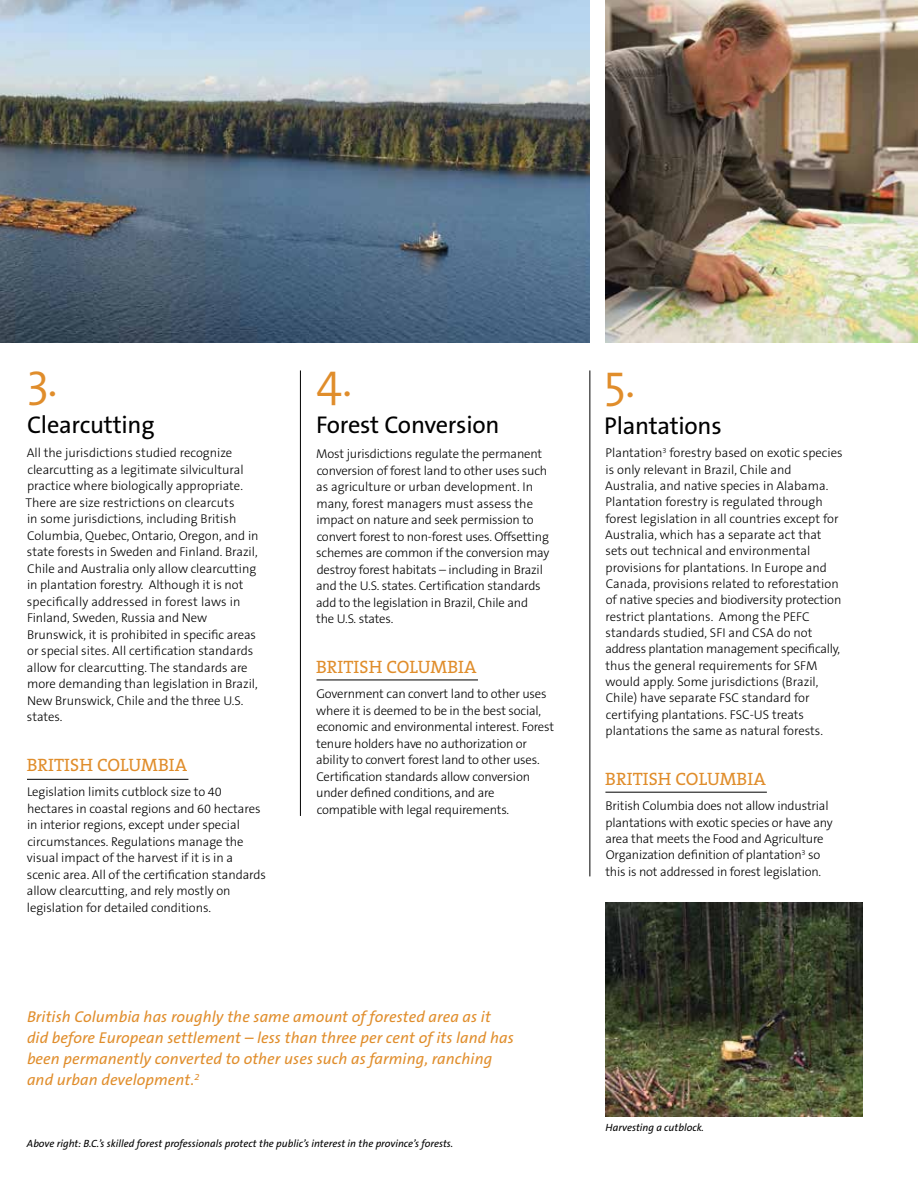
<style>
.page{position:relative;width:918px;height:1188px;background:#fff}
.page>*{position:absolute;margin:0;border:0;box-sizing:border-box;transform-origin:0 0}
.t1{font:300 47.25px "The Sans";color:#e08d2b}
.t2{font:24.3px "The Sans B5 Plain";letter-spacing:-.01em;color:#000}
.t3{font:18px "The Serif B5 Plain";letter-spacing:.005em;color:#e08d2b}
.t4{font:italic 15.75px/21px "The Sans B5 Plain";letter-spacing:.005em;color:#e08d2b}
.t5{font:300 12.75px/16.5px "The Sans B3";letter-spacing:-.005em;color:#000}
.t6{font:italic 10.5px "The Sans B5 Plain";color:#000}
</style>
<div class="page">
<img style="left:0;top:0;width:590px;height:343px">
<hr style="left:300px;top:370px;width:1px;height:446px;background:#000">
<hr style="left:590px;top:370px;width:1px;height:506px;background:#000">
<img style="left:606px;top:0;width:312px;height:343px">
<img style="left:606px;top:902px;width:256px;height:214px">
<hr style="left:27px;top:779px;width:161px;height:1px;background:#000">
<hr style="left:317px;top:680px;width:161px;height:1px;background:#000">
<hr style="left:605px;top:792px;width:162px;height:1px;background:#000">
<h1 class="t1" style="left:27px;top:341px;width:32px">3.</h1>
<h1 class="t1" style="left:316px;top:341px;width:37px">4.</h1>
<h2 class="t2" style="left:27px;top:413px;width:129px">Clearcutting</h2>
<h2 class="t2" style="left:316px;top:413px;width:185px">Forest Conversion</h2>
<p class="t5" style="left:26px;top:445px;width:235px">All the jurisdictions studied recognize clearcutting as a legitimate silvicultural practice where biologically appropriate.<br>There are size restrictions on clearcuts<br>in some jurisdictions, including British Columbia, Quebec, Ontario, Oregon, and in state forests in Sweden and Finland. Brazil, Chile and Australia only allow clearcutting in plantation forestry. Although it is not specifically addressed in forest laws in Finland, Sweden, Russia and New Brunswick, it is prohibited in specific areas or special sites. All certification standards allow for clearcutting. The standards are more demanding than legislation in Brazil, New Brunswick, Chile and the three U.S. states.</p>
<h3 class="t3" style="left:27px;top:756px;width:162px">BRITISH COLUMBIA</h3>
<p class="t5" style="left:27px;top:784px;width:241px">Legislation limits cutblock size to 40 hectares in coastal regions and 60 hectares in interior regions, except under special circumstances. Regulations manage the visual impact of the harvest if it is in a scenic area. All of the certification standards allow clearcutting, and rely mostly on legislation for detailed conditions.</p>
<p class="t5" style="left:316px;top:446px;width:235px">Most jurisdictions regulate the permanent conversion of forest land to other uses such as agriculture or urban development. In many, forest managers must assess the impact on nature and seek permission to convert forest to non-forest uses. Offsetting schemes are common if the conversion may destroy forest habitats – including in Brazil and the U.S. states. Certification standards add to the legislation in Brazil, Chile and the U.S. states.</p>
<h3 class="t3" style="left:316px;top:658px;width:162px">BRITISH COLUMBIA</h3>
<p class="t5" style="left:316px;top:686px;width:239px">Government can convert land to other uses where it is deemed to be in the best social, economic and environmental interest. Forest tenure holders have no authorization or ability to convert forest land to other uses.<br>Certification standards allow conversion under defined conditions, and are compatible with legal requirements.</p>
<p class="t4" style="left:27px;top:1007px;width:488px">British Columbia has roughly the same amount of forested area as it did before European settlement – less than three per cent of its land has been permanently converted to other uses such as farming, ranching and urban development.<sup>2</sup></p>
<p class="t6" style="left:27px;top:1138px;width:428px">Above right: B.C.’s skilled forest professionals protect the public’s interest in the province’s forests.</p>
<h1 class="t1" style="left:604px;top:341px;width:33px">5.</h1>
<h2 class="t2" style="left:604px;top:413px;width:119px">Plantations</h2>
<p class="t5" style="left:605px;top:445px;width:239px">Plantation<sup>3</sup> forestry based on exotic species is only relevant in Brazil, Chile and Australia, and native species in Alabama.<br>Plantation forestry is regulated through forest legislation in all countries except for Australia, which has a separate act that sets out technical and environmental provisions for plantations. In Europe and Canada, provisions related to reforestation of native species and biodiversity protection restrict plantations. Among the PEFC standards studied, SFI and CSA do not address plantation management specifically, thus the general requirements for SFM would apply. Some jurisdictions (Brazil, Chile) have separate FSC standard for certifying plantations. FSC-US treats plantations the same as natural forests.</p>
<h3 class="t3" style="left:605px;top:770px;width:162px">BRITISH COLUMBIA</h3>
<p class="t5" style="left:605px;top:798px;width:229px">British Columbia does not allow industrial plantations with exotic species or have any area that meets the Food and Agriculture Organization definition of plantation<sup>3</sup> so this is not addressed in forest legislation.</p>
<p class="t6" style="left:606px;top:1122px;width:100px">Harvesting a cutblock.</p>
</div>
